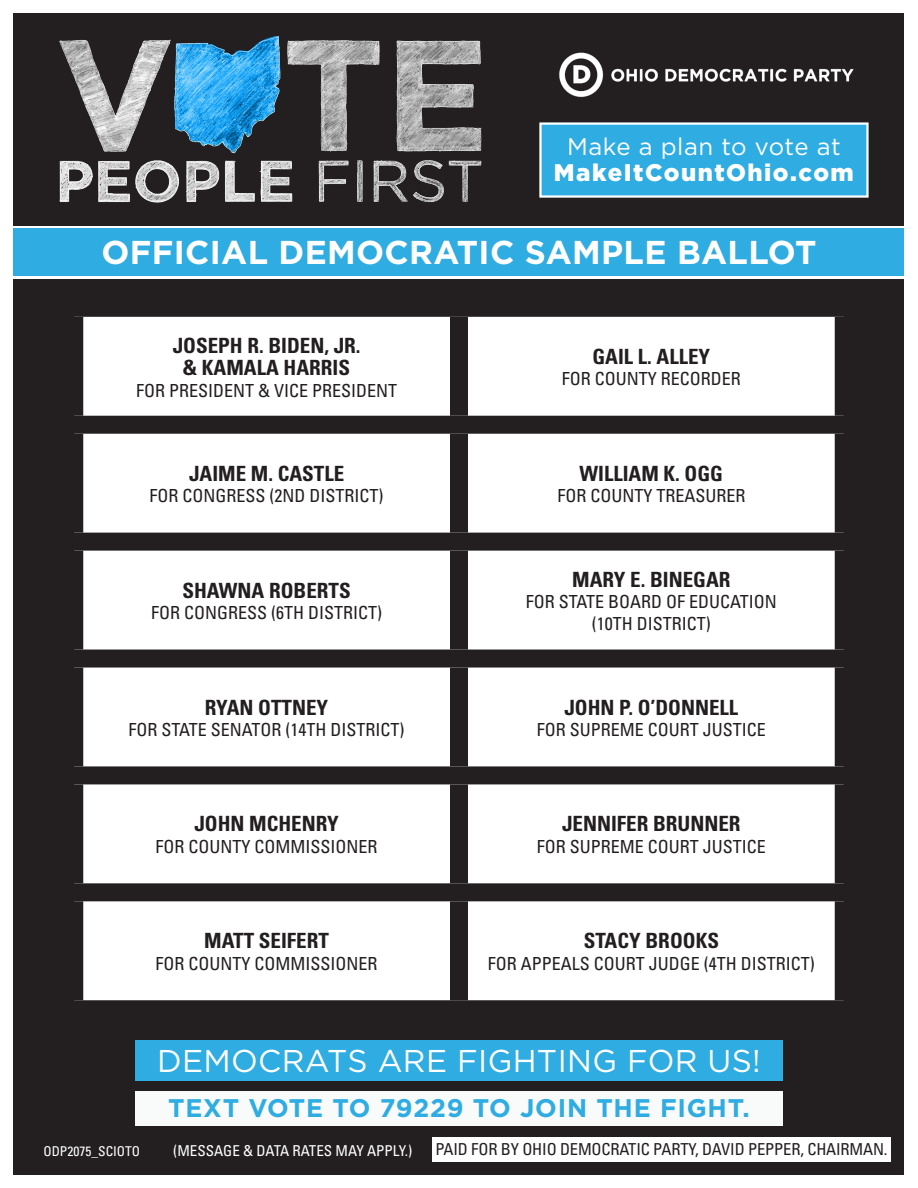
<style>
.page{position:relative;width:918px;height:1188px;background:#fff}
.page>*{position:absolute;margin:0;border:0;box-sizing:border-box;transform-origin:0 0}
.t1{font:700 33px "Gotham";letter-spacing:.01em;color:#fff}
.t2{font:31.5px "Gotham";letter-spacing:.01em;color:#fff}
.t3{font:700 25.5px "Gotham";letter-spacing:.03em;color:#2face2}
.t4{font:900 24px "Gotham";letter-spacing:.06em;color:#fff}
.t5{font:24px "Gotham";letter-spacing:.02em;color:#fff}
.Name_Bold_14pt{font:700 condensed 21px/22.5px "Univers";color:#231f20;text-align:center}
.Position_Title_12pt{font:condensed 18px "Univers";color:#231f20}
.t6{font:condensed 16.5px "Univers";letter-spacing:-.01em;color:#231f20}
.t7{font:condensed 15px "Univers";color:#fff}
.t8{font:condensed 13.5px "Univers";color:#fff}
</style>
<div class="page">
<div style="left:14px;top:14px;width:890px;height:212px;background:#231f20"></div>
<div style="left:14px;top:279px;width:890px;height:895px;background:#231f20"></div>
<img style="left:559px;top:52px;width:295px;height:45px">
<svg style="left:539px;top:122px;width:330px;height:76px;background:#3dafe0"></svg>
<div style="left:14px;top:229px;width:890px;height:47px;background:#2face2"></div>
<div style="left:135px;top:1041px;width:648px;height:40px;background:#2face2"></div>
<div style="left:135px;top:1092px;width:648px;height:34px;background:#f9fafa"></div>
<img style="left:59px;top:36px;width:423px;height:167px">
<div style="left:432px;top:1138px;width:459px;height:24px;background:#fff"></div>
<div style="left:83px;top:317px;width:752px;height:683px;background:#fff"></div>
<div style="left:450px;top:317px;width:18px;height:99px;background:#231f20"></div>
<div style="left:65px;top:416px;width:394px;height:18px;background:#231f20"></div>
<div style="left:459px;top:416px;width:394px;height:18px;background:#231f20"></div>
<div style="left:450px;top:434px;width:18px;height:99px;background:#231f20"></div>
<div style="left:65px;top:533px;width:394px;height:18px;background:#231f20"></div>
<div style="left:459px;top:533px;width:394px;height:18px;background:#231f20"></div>
<div style="left:450px;top:551px;width:18px;height:99px;background:#231f20"></div>
<div style="left:65px;top:650px;width:394px;height:18px;background:#231f20"></div>
<div style="left:459px;top:650px;width:394px;height:18px;background:#231f20"></div>
<div style="left:450px;top:668px;width:18px;height:98px;background:#231f20"></div>
<div style="left:65px;top:766px;width:394px;height:18px;background:#231f20"></div>
<div style="left:459px;top:766px;width:394px;height:18px;background:#231f20"></div>
<div style="left:450px;top:784px;width:18px;height:99px;background:#231f20"></div>
<div style="left:65px;top:883px;width:394px;height:18px;background:#231f20"></div>
<div style="left:459px;top:883px;width:394px;height:18px;background:#231f20"></div>
<div style="left:450px;top:901px;width:18px;height:99px;background:#231f20"></div>
<h3 class="t5" style="left:567px;top:131px;width:275px">Make a plan to vote at</h3>
<h3 class="t4" style="left:554px;top:158px;width:301px">MakeItCountOhio.com</h3>
<h1 class="t1" style="left:101px;top:230px;width:717px">OFFICIAL DEMOCRATIC SAMPLE BALLOT</h1>
<p class="Name_Bold_14pt" style="left:173px;top:334px;width:189px">JOSEPH R. BIDEN, JR. &amp; KAMALA HARRIS</p>
<p class="Position_Title_12pt" style="left:136px;top:379px;width:263px">FOR PRESIDENT &amp; VICE PRESIDENT</p>
<p class="Name_Bold_14pt" style="left:189px;top:462px;width:157px">JAIME M. CASTLE</p>
<p class="Position_Title_12pt" style="left:150px;top:485px;width:236px">FOR CONGRESS (2ND DISTRICT)</p>
<p class="Name_Bold_14pt" style="left:182px;top:579px;width:170px">SHAWNA ROBERTS</p>
<p class="Position_Title_12pt" style="left:151px;top:601px;width:233px">FOR CONGRESS (6TH DISTRICT)</p>
<p class="Name_Bold_14pt" style="left:205px;top:696px;width:125px">RYAN OTTNEY</p>
<p class="Position_Title_12pt" style="left:129px;top:718px;width:278px">FOR STATE SENATOR (14TH DISTRICT)</p>
<p class="Name_Bold_14pt" style="left:194px;top:813px;width:146px">JOHN MCHENRY</p>
<p class="Position_Title_12pt" style="left:156px;top:835px;width:224px">FOR COUNTY COMMISSIONER</p>
<p class="Name_Bold_14pt" style="left:204px;top:930px;width:126px">MATT SEIFERT</p>
<p class="Position_Title_12pt" style="left:156px;top:952px;width:224px">FOR COUNTY COMMISSIONER</p>
<p class="Name_Bold_14pt" style="left:592px;top:345px;width:119px">GAIL L. ALLEY</p>
<p class="Position_Title_12pt" style="left:562px;top:368px;width:181px">FOR COUNTY RECORDER</p>
<p class="Name_Bold_14pt" style="left:580px;top:462px;width:145px">WILLIAM K. OGG</p>
<p class="Position_Title_12pt" style="left:557px;top:485px;width:190px">FOR COUNTY TREASURER</p>
<p class="Name_Bold_14pt" style="left:572px;top:568px;width:160px">MARY E. BINEGAR</p>
<p class="Position_Title_12pt" style="left:526px;top:591px;width:252px">FOR STATE BOARD OF EDUCATION</p>
<p class="Position_Title_12pt" style="left:592px;top:612px;width:121px">(10TH DISTRICT)</p>
<p class="Name_Bold_14pt" style="left:564px;top:696px;width:175px">JOHN P. O’DONNELL</p>
<p class="Position_Title_12pt" style="left:537px;top:718px;width:231px">FOR SUPREME COURT JUSTICE</p>
<p class="Name_Bold_14pt" style="left:562px;top:813px;width:180px">JENNIFER BRUNNER</p>
<p class="Position_Title_12pt" style="left:537px;top:835px;width:231px">FOR SUPREME COURT JUSTICE</p>
<p class="Name_Bold_14pt" style="left:584px;top:930px;width:137px">STACY BROOKS</p>
<p class="Position_Title_12pt" style="left:488px;top:952px;width:329px">FOR APPEALS COURT JUDGE (4TH DISTRICT)</p>
<p class="t8" style="left:44px;top:1142px;width:98px">ODP2075_SCIOTO</p>
<h2 class="t2" style="left:157px;top:1040px;width:605px">DEMOCRATS ARE FIGHTING FOR US!</h2>
<h3 class="t3" style="left:168px;top:1091px;width:583px">TEXT VOTE TO 79229 TO JOIN THE FIGHT.</h3>
<p class="t7" style="left:173px;top:1141px;width:241px">(MESSAGE &amp; DATA RATES MAY APPLY.)</p>
<p class="t6" style="left:435px;top:1139px;width:454px">PAID FOR BY OHIO DEMOCRATIC PARTY, DAVID PEPPER, CHAIRMAN.</p>
</div>
